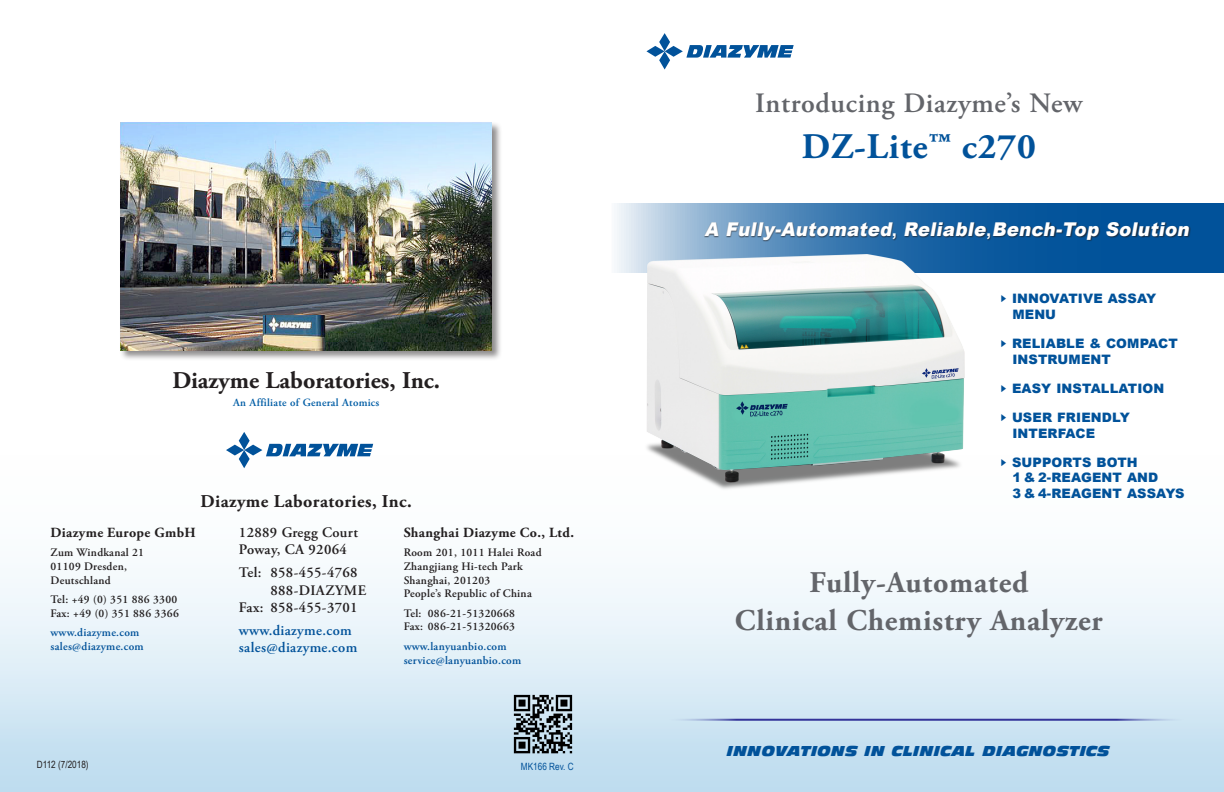
<style>
.page{position:relative;width:1224px;height:792px;background:#fff}
.page>*{position:absolute;margin:0;border:0;box-sizing:border-box;transform-origin:0 0}
.t1{font:700 36px "Adobe Garamond Pro";letter-spacing:.025em;color:#01529a}
.t2{font:700 30px/38.2px "Adobe Garamond Pro";letter-spacing:.025em;color:#63656a;text-align:center}
.t3{font:600 28px "Adobe Garamond Pro";letter-spacing:.025em;color:#63656a}
.t4{font:700 24px "Adobe Garamond Pro";color:#231f20}
.t5{font:italic 900 19px "Arial";color:#fff;scale:.95 1}
.t6{font:700 18px "Adobe Garamond Pro";letter-spacing:.025em;color:#231f20}
.t7{font:600 14.5px/17.4px "Adobe Garamond Pro";letter-spacing:.025em;color:#231f20}
.t8{font:600 14.5px/17.4px "Adobe Garamond Pro";letter-spacing:.025em;color:#01529a}
.t9{font:700 14px "Adobe Garamond Pro";letter-spacing:.025em;color:#231f20}
.t10{font:italic 14px "Antique Olive Nord";letter-spacing:.025em;color:#01529a}
.t11{font:900 13px/15.6px "Arial";letter-spacing:.01em;color:#01529a}
.t12{font:600 11.4px/13.7px "Adobe Garamond Pro";letter-spacing:.025em;color:#231f20}
.t13{font:600 11.4px/13.7px "Adobe Garamond Pro";letter-spacing:.025em;color:#01529a}
.t14{font:600 11px "Adobe Garamond Pro";letter-spacing:.025em;color:#015da5}
.t15{font:10px "Arial Narrow";color:#231f20}
.t16{font:10px "Arial Narrow";color:#01529a}
.s1{font-weight:700;font-style:normal}
.s2{font-size:10px}
</style>
<div class="page">
<div style="left:0;top:410px;width:1224px;height:382px;background:linear-gradient(to bottom,#fff,#c5e0f1)"></div>
<img style="left:512px;top:693px;width:62px;height:63px">
<div style="left:119px;top:122px;width:383px;height:239px;background:#231f20;opacity:.51"></div>
<img style="left:120px;top:123px;width:372px;height:227px">
<hr style="left:664px;top:719px;width:524px;height:2px;background:#339">
<svg style="left:617px;top:204px;width:607px;height:69px;background:#3374ae"></svg>
<div style="left:704px;top:222px;width:487px;height:20px;background:#231f20;opacity:.75"></div>
<svg style="left:646px;top:33px;width:148px;height:37px"></svg>
<svg style="left:226px;top:432px;width:147px;height:36px"></svg>
<img style="left:636px;top:243px;width:333px;height:256px">
<h3 class="t4" style="left:172px;top:366px;width:269px">Diazyme Laboratories, Inc.</h3>
<p class="t14" style="left:233px;top:397px;width:148px">An Affiliate of General Atomics</p>
<h3 class="t6" style="left:201px;top:490px;width:213px">Diazyme Laboratories, Inc.</h3>
<p class="t9" style="left:51px;top:524px;width:147px">Diazyme Europe GmbH</p>
<p class="t12" style="left:51px;top:546px;width:95px">Zum Windkanal 21<br>01109 Dresden,<br>Deutschland</p>
<p class="t12" style="left:51px;top:593px;width:130px">Tel: +49 (0) 351 886 3300<br>Fax: +49 (0) 351 886 3366</p>
<p class="t13" style="left:51px;top:626px;width:95px">www.diazyme.com sales@diazyme.com</p>
<p class="t7" style="left:239px;top:524px;width:121px">12889 Gregg Court<br>Poway, CA 92064</p>
<p class="t7" style="left:239px;top:564px;width:120px">Tel: 858-455-4768</p>
<p class="t7" style="left:270px;top:582px;width:97px">888-DIAZYME</p>
<p class="t7" style="left:239px;top:599px;width:120px">Fax: 858-455-3701</p>
<p class="t8" style="left:239px;top:622px;width:120px">www.diazyme.com sales@diazyme.com</p>
<p class="t9" style="left:404px;top:524px;width:172px">Shanghai Diazyme Co., Ltd.</p>
<p class="t12" style="left:404px;top:546px;width:139px">Room 201, 1011 Halei Road<br>Zhangjiang Hi-tech Park<br>Shanghai, 201203<br>People’s Republic of China</p>
<p class="t12" style="left:404px;top:606px;width:113px">Tel: 086-21-51320668<br>Fax: 086-21-51320663</p>
<p class="t13" style="left:404px;top:639px;width:119px">www.lanyuanbio.com service@lanyuanbio.com</p>
<p class="t15" style="left:37px;top:757px;width:53px">D112 (7/2018)</p>
<p class="t16" style="left:521px;top:759px;width:54px">MK166 Rev. C</p>
<h3 class="t3" style="left:755px;top:87px;width:329px">Introducing Diazyme’s New</h3>
<h1 class="t1" style="left:802px;top:126px;width:236px">DZ-Lite™ c270</h1>
<h3 class="t5" style="left:704px;top:216px;width:516px">A Fully-Automated<span class="s1">,</span> Reliable<span class="s1">,</span> Bench-Top Solution</h3>
<p class="t11" style="left:1012px;top:291px;width:145px;text-indent:-12px"><span class="s2">►</span> INNOVATIVE ASSAY<br>MENU</p>
<p class="t11" style="left:1012px;top:335px;width:167px;text-indent:-12px"><span class="s2">►</span> RELIABLE &amp; COMPACT<br>INSTRUMENT</p>
<p class="t11" style="left:1000px;top:380px;width:165px"><span class="s2">►</span> EASY INSTALLATION</p>
<p class="t11" style="left:1012px;top:409px;width:119px;text-indent:-12px"><span class="s2">►</span> USER FRIENDLY<br>INTERFACE</p>
<p class="t11" style="left:1012px;top:454px;width:174px;text-indent:-12px"><span class="s2">►</span> SUPPORTS BOTH<br>1 &amp; 2-REAGENT AND<br>3 &amp; 4-REAGENT ASSAYS</p>
<h2 class="t2" style="left:735px;top:563px;width:369px">Fully-Automated<br>Clinical Chemistry Analyzer</h2>
<p class="t10" style="left:727px;top:742px;width:384px">INNOVATIONS IN CLINICAL DIAGNOSTICS</p>
</div>
